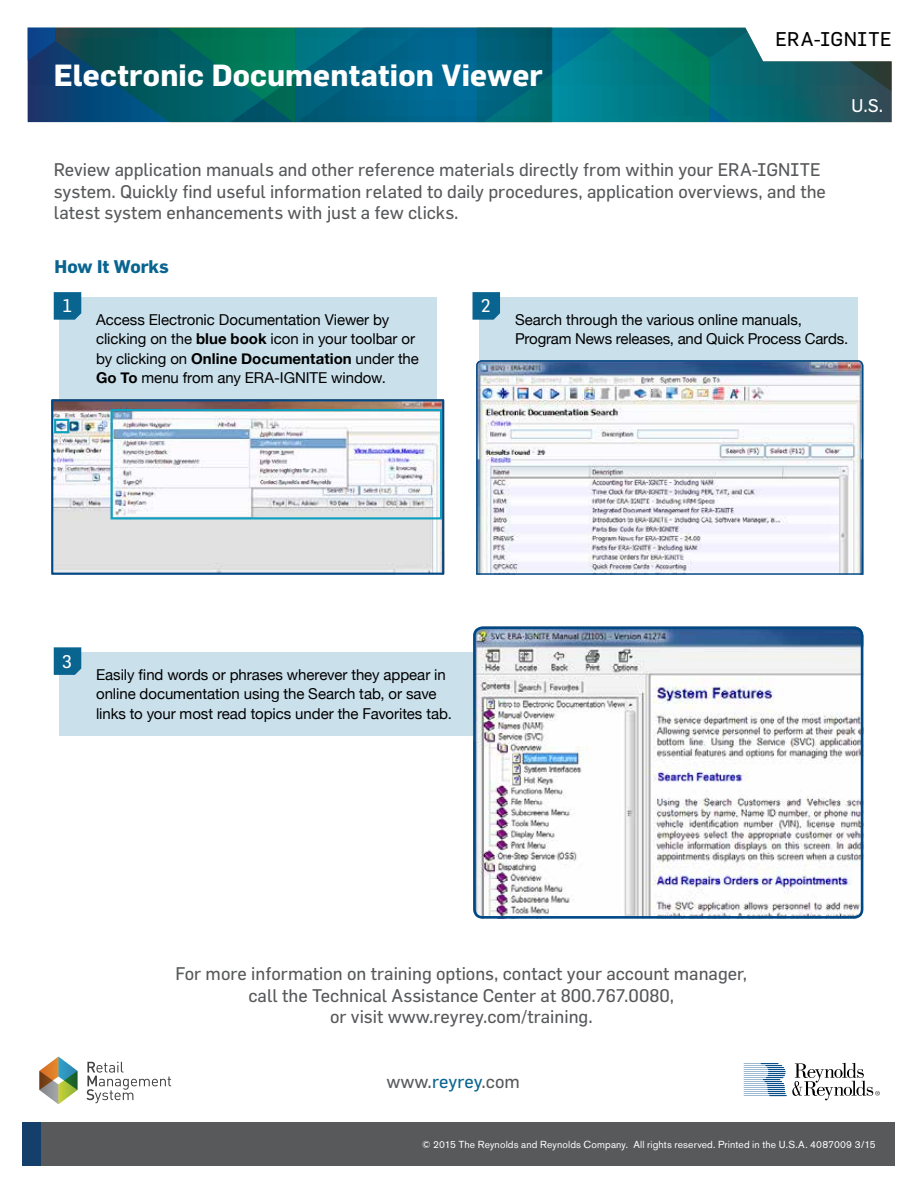
<style>
.page{position:relative;width:918px;height:1188px;background:#fff}
.page>*{position:absolute;margin:0;border:0;box-sizing:border-box;transform-origin:0 0}
.t1{font:700 30px "Flama";letter-spacing:.005em;color:#fff}
.t2{font:19.5px "Flama";letter-spacing:.015em;color:#000}
.t3{font:18px/21.6px "Flama";color:#58595b;text-align:center}
.t4{font:700 18px "Flama";color:#096490}
.t5{font:18px "Flama";color:#fff}
.t6{font:15px/19.5px "Helvetica Neue";letter-spacing:-.005em;color:#000}
.t7{font:10.2px "Akzidenz Grotesk BE";letter-spacing:.015em;color:#fff}
.s1{font-weight:700}
.s2{color:#096490}
</style>
<div class="page">
<div style="left:479px;top:297px;width:379px;height:224px;background:#cae0eb"></div>
<svg style="left:472px;top:292px;width:28px;height:28px"></svg>
<div style="left:59px;top:297px;width:378px;height:269px;background:#cae0eb"></div>
<div style="left:22px;top:1122px;width:874px;height:44px;background:#58595b"></div>
<div style="left:22px;top:1122px;width:19px;height:44px;background:#133f6a"></div>
<svg style="left:28px;top:28px;width:864px;height:94px;background:#126d7b"></svg>
<svg style="left:744px;top:1063px;width:136px;height:37px"></svg>
<svg style="left:39px;top:1057px;width:39px;height:47px"></svg>
<svg style="left:87px;top:1062px;width:84px;height:41px"></svg>
<svg style="left:476px;top:360px;width:388px;height:215px"></svg>
<svg style="left:54px;top:292px;width:27px;height:28px"></svg>
<div style="left:59px;top:653px;width:787px;height:83px;background:#cae0eb"></div>
<svg style="left:54px;top:647px;width:27px;height:28px"></svg>
<img style="left:477px;top:627px;width:386px;height:288px">
<div style="left:473px;top:627px;width:390px;height:292px;border:3px solid #004987;border-radius:8px"></div>
<img style="left:54px;top:402px;width:387px;height:170px">
<div style="left:51px;top:399px;width:393px;height:176px;border:2px solid #004987"></div>
<div style="left:111px;top:409px;width:331px;height:110px;border:2px solid #0ea0c1"></div>
<svg style="left:53px;top:418px;width:17px;height:16px"></svg>
<h1 class="t1" style="left:54px;top:57px;width:490px">Electronic Documentation Viewer</h1>
<p class="t2" style="left:775px;top:28px;width:118px">ERA-IGNITE</p>
<p class="t5" style="left:851px;top:95px;width:33px">U.S.</p>
<p class="t3" style="left:54px;top:158px;width:774px;text-align:left">Review application manuals and other reference materials directly from within your ERA-IGNITE system. Quickly find useful information related to daily procedures, application overviews, and the latest system enhancements with just a few clicks.</p>
<p class="t4" style="left:55px;top:256px;width:116px">How It Works</p>
<p class="t5" style="left:62px;top:295px;width:11px">1</p>
<p class="t6" style="left:96px;top:310px;width:324px">Access Electronic Documentation Viewer by clicking on the <span class="s1">blue book</span> icon in your toolbar or by clicking on <span class="s1">Online Documentation</span> under the <span class="s1">Go To</span> menu from any ERA-IGNITE window.</p>
<p class="t5" style="left:481px;top:295px;width:12px">2</p>
<p class="t6" style="left:515px;top:310px;width:335px">Search through the various online manuals,<br>Program News releases, and Quick Process Cards.</p>
<p class="t5" style="left:62px;top:650px;width:12px">3</p>
<p class="t6" style="left:96px;top:666px;width:357px">Easily find words or phrases wherever they appear in online documentation using the Search tab, or save links to your most read topics under the Favorites tab.</p>
<p class="t3" style="left:176px;top:962px;width:573px">For more information on training options, contact your account manager, call the Technical Assistance Center at 800.767.0080,<br>or visit www.reyrey.com/training.</p>
<p class="t3" style="left:386px;top:1070px;width:135px">www.<span class="s2">reyrey</span>.com</p>
<p class="t7" style="left:422px;top:1138px;width:455px">© 2015 The Reynolds and Reynolds Company. All rights reserved. Printed in the U.S.A. 4087009 3/15</p>
</div>
